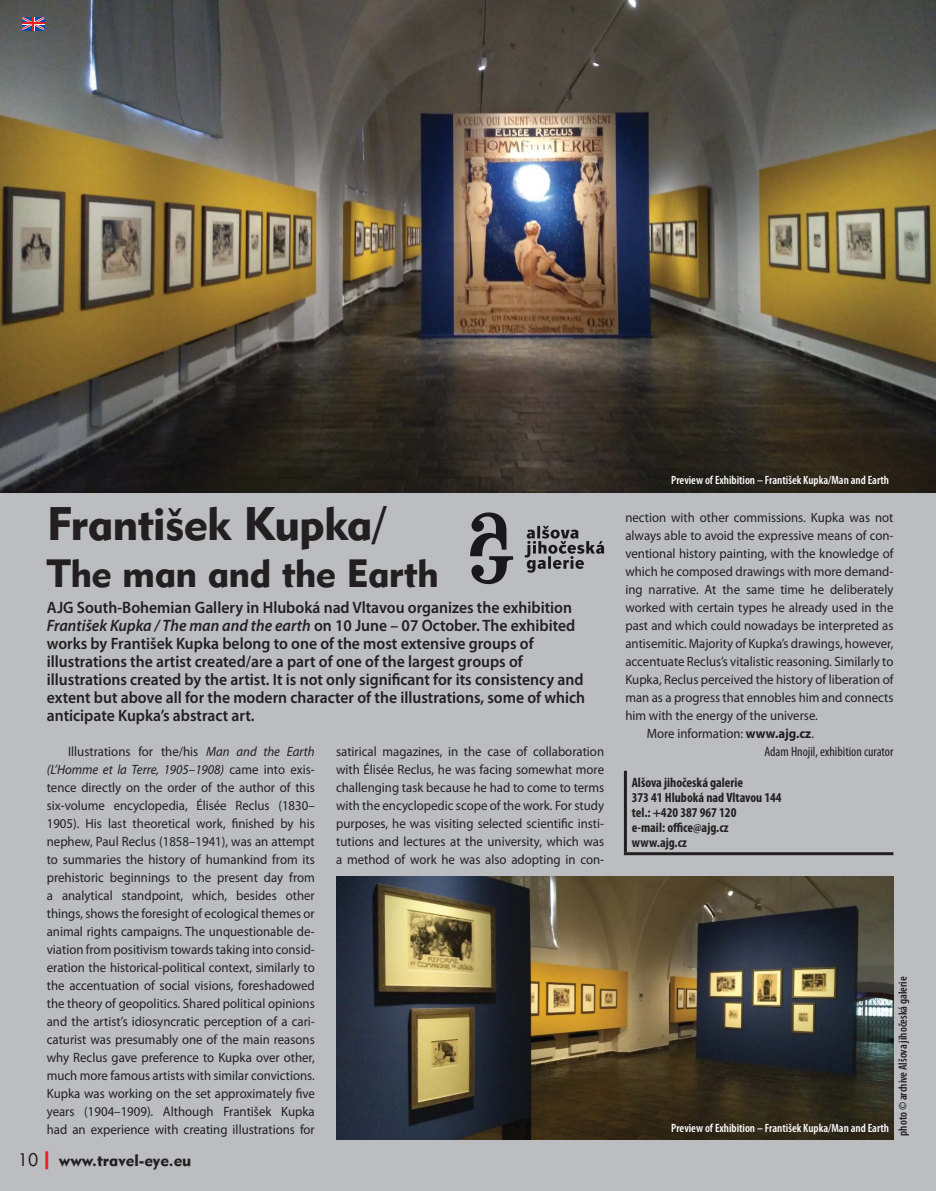
<style>
.page{position:relative;width:936px;height:1191px;background:#fff}
.page>*{position:absolute;margin:0;border:0;box-sizing:border-box;transform-origin:0 0}
.t1{font:46.5px "Geometric 415 AT Black A";letter-spacing:-.015em;color:#231f20}
.t2{font:39px "Geometric 415 AT Black A";letter-spacing:-.015em;color:#231f20}
.t3{font:600 16.5px/18px "Myriad Pro";color:#231f20;scale:.95 1}
.t4{font:16.5px "Geometric 415 AT Black A";color:#231f20}
.t5{font:13.5px/18px "Myriad Pro";color:#231f20;text-align:justify;scale:.95 1}
.t6{font:700 condensed 13.5px/15px "Myriad Pro";color:#231f20}
.t7{font:condensed 13.5px "Myriad Pro";color:#231f20}
.t8{font:600 condensed 12px "Myriad Pro";color:#fff}
.t9{font:600 condensed 12px "Myriad Pro";color:#231f20}
.s1{font-style:italic}
.s2{font-family:"Geometric 415 AT Lite A";font-size:18px}
.s3{font-size:18px;color:#ed1c24}
.s4{font-weight:700}
</style>
<div class="page">
<div style="left:0;top:0;width:935px;height:1190px;background:#bbbdc0"></div>
<hr style="left:624px;top:771px;width:3px;height:81px;background:#231f20">
<hr style="left:624px;top:852px;width:269px;height:3px;background:#231f20">
<img style="left:0;top:0;width:935px;height:492px">
<img style="left:336px;top:876px;width:557px;height:264px">
<svg style="left:524px;top:526px;width:80px;height:46px"></svg>
<svg style="left:470px;top:512px;width:43px;height:72px"></svg>
<svg style="left:22px;top:17px;width:22px;height:13px"></svg>
<h1 class="t1" style="left:47px;top:506px;width:340px">František Kupka/</h1>
<h2 class="t2" style="left:47px;top:558px;width:393px">The man and the Earth</h2>
<p class="t3" style="left:47px;top:600px;width:568px">AJG South-Bohemian Gallery in Hluboká nad Vltavou organizes the exhibition <span class="s1">František Kupka / The man and the earth</span> on 10 June – 07 October. The exhibited works by František Kupka belong to one of the most extensive groups of illustrations the artist created/are a part of one of the largest groups of illustrations created by the artist. It is not only significant for its consistency and extent but above all for the modern character of the illustrations, some of which anticipate Kupka’s abstract art.</p>
<p class="t5" style="left:47px;top:744px;width:284px;text-indent:21px">Illustrations for the/his <span class="s1">Man and the Earth (L’Homme et la Terre, 1905–1908)</span> came into exis&shy;tence directly on the order of the author of this six-volume encyclopedia, Élisée Reclus (1830– 1905). His last theoretical work, finished by his nephew, Paul Reclus (1858–1941), was an attempt to summaries the history of humankind from its prehistoric beginnings to the present day from a analytical standpoint, which, besides other things, shows the foresight of ecological themes or animal rights campaigns. The unquestionable de&shy;viation from positivism towards taking into consid&shy;eration the historical-political context, similarly to the accentuation of social visions, foreshadowed the theory of geopolitics. Shared political opinions and the artist’s idiosyncratic perception of a cari&shy;caturist was presumably one of the main reasons why Reclus gave preference to Kupka over other, much more famous artists with similar convictions.<br>Kupka was working on the set approximately five years (1904–1909). Although František Kupka had an experience with creating illustrations for</p>
<p class="t5" style="left:336px;top:744px;width:284px">satirical magazines, in the case of collaboration with Élisée Reclus, he was facing somewhat more challenging task because he had to come to terms with the encyclopedic scope of the work. For study purposes, he was visiting selected scientific insti&shy;tutions and lectures at the university, which was a method of work he was also adopting in con-</p>
<p class="t4" style="left:18px;top:1154px;width:175px"><span class="s2">10</span><span class="s3">|</span> www.travel-eye.eu</p>
<p class="t8" style="left:671px;top:475px;width:219px">Preview of Exhibition – František Kupka/Man and Earth</p>
<p class="t5" style="left:625px;top:510px;width:283px">nection with other commissions. Kupka was not</p>
<p class="t5" style="left:625px;top:528px;width:283px">always able to avoid the expressive means of con-</p>
<p class="t5" style="left:625px;top:546px;width:283px">ventional history painting, with the knowledge of</p>
<p class="t5" style="left:625px;top:564px;width:284px">which he composed drawings with more demand-</p>
<p class="t5" style="left:625px;top:582px;width:283px">ing narrative. At the same time he deliberately</p>
<p class="t5" style="left:625px;top:600px;width:283px">worked with certain types he already used in the</p>
<p class="t5" style="left:625px;top:618px;width:283px">past and which could nowadays be interpreted as</p>
<p class="t5" style="left:625px;top:636px;width:283px">antisemitic. Majority of Kupka’s drawings, however,</p>
<p class="t5" style="left:625px;top:654px;width:283px">accentuate Reclus’s vitalistic reasoning. Similarly to</p>
<p class="t5" style="left:625px;top:672px;width:283px">Kupka, Reclus perceived the history of liberation of</p>
<p class="t5" style="left:625px;top:690px;width:283px">man as a progress that ennobles him and connects</p>
<p class="t5" style="left:625px;top:708px;width:204px">him with the energy of the universe.</p>
<p class="t5" style="left:646px;top:726px;width:178px">More information: <span class="s4">www.ajg.cz</span>.</p>
<p class="t7" style="left:764px;top:746px;width:130px">Adam Hnojil, exhibition curator</p>
<p class="t6" style="left:631px;top:776px;width:151px">Alšova jihočeská galerie<br>373 41 Hluboká nad Vltavou 144 tel.: +420 387 967 120<br>e-mail: office@ajg.cz www.ajg.cz</p>
<p class="t8" style="left:671px;top:1123px;width:219px">Preview of Exhibition – František Kupka/Man and Earth</p>
<p class="t9" style="left:898px;top:1135px;width:161px;rotate:-90deg">photo © archive Alšova jihočeská galerie</p>
</div>
